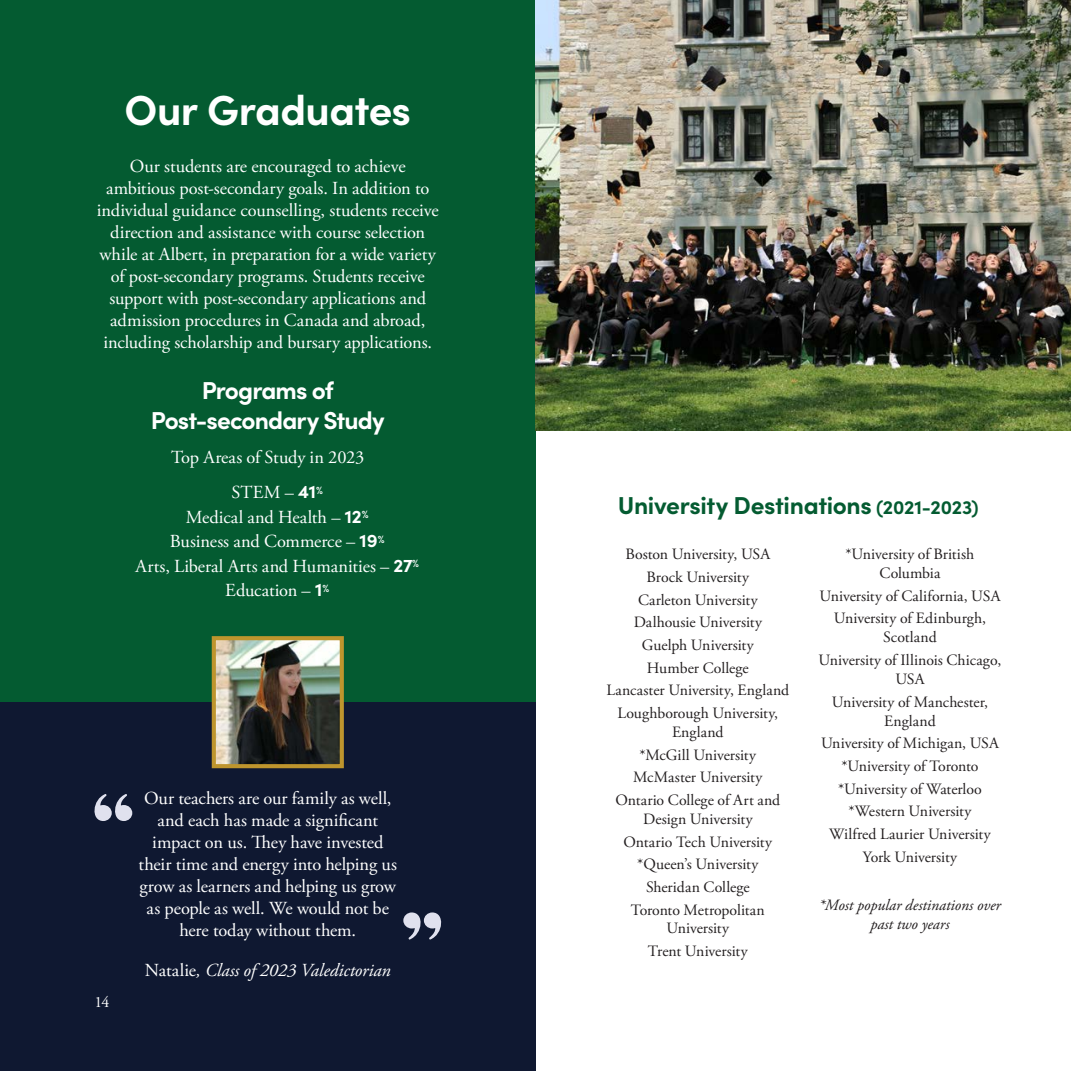
<style>
.page{position:relative;width:1071px;height:1071px;background:#fff}
.page>*{position:absolute;margin:0;border:0;box-sizing:border-box;transform-origin:0 0}
.t1{font:700 42px "Sofia Pro";letter-spacing:-.015em;color:#fff}
.t2{font:700 24.5px "Sofia Pro";letter-spacing:-.01em;color:#045b31}
.t3{font:700 24.5px/29.4px "Sofia Pro";letter-spacing:-.035em;color:#fff;text-align:center}
.t4{font:18.38px/22.1px "Adobe Garamond Pro";letter-spacing:-.005em;color:#fff;text-align:center}
.t5{font:italic 18.38px "Adobe Garamond Pro";letter-spacing:-.005em;color:#fff}
.t6{font:15.75px/18.9px "Adobe Garamond Pro";letter-spacing:-.005em;color:#231f20;text-align:center}
.t7{font:italic 15.75px/18.9px "Adobe Garamond Pro";color:#231f20;text-align:center}
.t8{font:15.75px "Adobe Garamond Pro";color:#fff}
.s1{font-family:"Sofia Pro";font-weight:700}
.s2{font-style:normal}
.s3{font-size:19.25px}
</style>
<div class="page">
<div style="left:0;top:0;width:536px;height:702px;background:#045b31"></div>
<img style="left:536px;top:0;width:535px;height:431px">
<div style="left:0;top:702px;width:536px;height:369px;background:#0f1831"></div>
<svg style="left:94px;top:794px;width:38px;height:27px"></svg>
<svg style="left:403px;top:912px;width:39px;height:28px"></svg>
<img style="left:211px;top:636px;width:133px;height:133px">
<p class="t1" style="left:124px;top:78px;width:288px">Our Graduates</p>
<p class="t4" style="left:97px;top:156px;width:343px">Our students are encouraged to achieve ambitious post-secondary goals. In addition to individual guidance counselling, students receive direction and assistance with course selection while at Albert, in preparation for a wide variety of post-secondary programs. Students receive support with post-secondary applications and admission procedures in Canada and abroad, including scholarship and bursary applications.</p>
<p class="t3" style="left:151px;top:374px;width:235px">Programs of<br>Post-secondary Study</p>
<p class="t4" style="left:171px;top:447px;width:195px">Top Areas of Study in 2023</p>
<p class="t4" style="left:231px;top:482px;width:93px">STEM – <span class="s1">41</span><sup>%</sup></p>
<p class="t4" style="left:186px;top:506px;width:184px">Medical and Health – <span class="s1">12</span><sup>%</sup></p>
<p class="t4" style="left:170px;top:531px;width:216px">Business and Commerce – <span class="s1">19</span><sup>%</sup></p>
<p class="t4" style="left:135px;top:555px;width:285px">Arts, Liberal Arts and Humanities – <span class="s1">27</span><sup>%</sup></p>
<p class="t4" style="left:225px;top:580px;width:106px">Education – <span class="s1">1</span><sup>%</sup></p>
<p class="t8" style="left:94px;top:993px;width:16px">14</p>
<p class="t4" style="left:139px;top:788px;width:260px">Our teachers are our family as well, and each has made a significant impact on us. They have invested their time and energy into helping us grow as learners and helping us grow as people as well. We would not be here today without them.</p>
<p class="t5" style="left:145px;top:959px;width:247px"><span class="s2">Natalie</span>, Class of 2023 Valedictorian</p>
<p class="t2" style="left:618px;top:486px;width:363px">University Destinations <span class="s3">(2021-2023)</span></p>
<p class="t6" style="left:625px;top:545px;width:146px">Boston University, USA</p>
<p class="t6" style="left:647px;top:568px;width:104px">Brock University</p>
<p class="t6" style="left:638px;top:591px;width:121px">Carleton University</p>
<p class="t6" style="left:634px;top:613px;width:130px">Dalhousie University</p>
<p class="t6" style="left:642px;top:636px;width:113px">Guelph University</p>
<p class="t6" style="left:647px;top:659px;width:103px">Humber College</p>
<p class="t6" style="left:606px;top:681px;width:184px">Lancaster University, England</p>
<p class="t6" style="left:617px;top:704px;width:162px">Loughborough University,<br>England</p>
<p class="t6" style="left:640px;top:746px;width:118px">*McGill University</p>
<p class="t6" style="left:633px;top:768px;width:131px">McMaster University</p>
<p class="t6" style="left:615px;top:791px;width:166px">Ontario College of Art and<br>Design University</p>
<p class="t6" style="left:624px;top:833px;width:150px">Ontario Tech University</p>
<p class="t6" style="left:637px;top:855px;width:123px">*Queen’s University</p>
<p class="t6" style="left:646px;top:878px;width:105px">Sheridan College</p>
<p class="t6" style="left:631px;top:901px;width:135px">Toronto Metropolitan<br>University</p>
<p class="t6" style="left:648px;top:942px;width:101px">Trent University</p>
<p class="t6" style="left:846px;top:545px;width:130px">*University of British<br>Columbia</p>
<p class="t6" style="left:819px;top:587px;width:183px">University of California, USA</p>
<p class="t6" style="left:834px;top:610px;width:154px">University of Edinburgh,<br>Scotland</p>
<p class="t6" style="left:818px;top:651px;width:184px">University of Illinois Chicago,<br>USA</p>
<p class="t6" style="left:832px;top:693px;width:158px">University of Manchester,<br>England</p>
<p class="t6" style="left:821px;top:734px;width:179px">University of Michigan, USA</p>
<p class="t6" style="left:841px;top:757px;width:139px">*University of Toronto</p>
<p class="t6" style="left:838px;top:780px;width:145px">*University of Waterloo</p>
<p class="t6" style="left:849px;top:802px;width:124px">*Western University</p>
<p class="t6" style="left:829px;top:825px;width:163px">Wilfred Laurier University</p>
<p class="t6" style="left:863px;top:848px;width:96px">York University</p>
<p class="t7" style="left:819px;top:896px;width:184px">*Most popular destinations over past two years</p>
</div>
